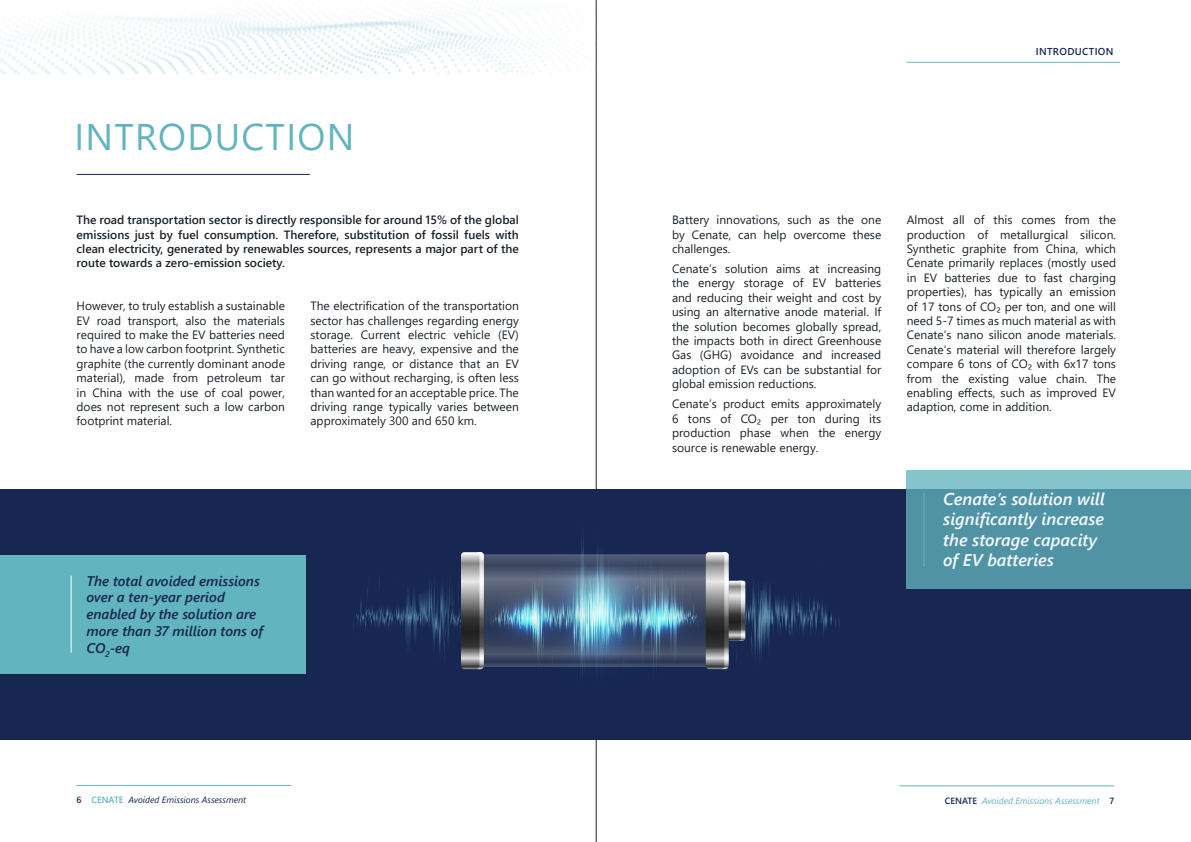
<style>
.page{position:relative;width:1191px;height:842px;background:#fff}
.page>*{position:absolute;margin:0;border:0;box-sizing:border-box;transform-origin:0 0}
.Overskrift_1{font:37px "Segoe UI";letter-spacing:.035em;color:#62b4be}
.t1{font:italic 600 17px/20.4px "Segoe UI";color:#f3fafe}
.t2{font:italic 600 13.9px/16.7px "Segoe UI";color:#172752}
.Tekst{font:12px/14.4px "Segoe UI";color:#1a2229;text-align:justify}
.INTRODUKSJON{font:600 12px/14.4px "Segoe UI";color:#1a2229;text-align:justify}
.t3{font:600 10px "Segoe UI";letter-spacing:.035em;color:#172752}
.t4{font:italic 9px "Segoe UI";color:#172752}
.t5{font:italic 9px "Segoe UI";color:#62b4be}
.s1{font-weight:600;font-style:normal}
.s2{font-weight:600;font-style:normal;color:#62b4be}
.s3{font-weight:600;font-style:normal;color:#172752}
</style>
<div class="page">
<hr style="left:899px;top:786px;width:215px;height:1px;background:#62b4be">
<hr style="left:77px;top:785px;width:214px;height:1px;background:#62b4be">
<hr style="left:596px;top:0;width:1px;height:842px;background:#1a2229">
<hr style="left:906px;top:62px;width:214px;height:1px;background:#62b4be">
<img style="left:0;top:0;width:597px;height:73px">
<div style="left:0;top:489px;width:1191px;height:250px;background:#172752"></div>
<div style="left:0;top:555px;width:305px;height:118px;background:#62b4be"></div>
<svg style="left:906px;top:470px;width:285px;height:118px;background:#589bab"></svg>
<svg style="left:353px;top:552px;width:486px;height:118px"></svg>
<svg style="left:488px;top:539px;width:221px;height:136px"></svg>
<hr style="left:71px;top:576px;width:1px;height:77px;background:#fff">
<hr style="left:923px;top:492px;width:1px;height:75px;background:#62b4be">
<hr style="left:77px;top:174px;width:233px;height:1px;background:#172752">
<p class="Overskrift_1" style="left:74px;top:102px;width:281px">INTRODUCTION</p>
<p class="INTRODUKSJON" style="left:77px;top:212px;width:444px">The road transportation sector is directly responsible for around 15% of the global emissions just by fuel consumption. Therefore, substitution of fossil fuels with clean electricity, generated by renewables sources, represents a major part of the route towards a zero-emission society.</p>
<p class="Tekst" style="left:77px;top:298px;width:210px">However, to truly establish a sustainable EV road transport, also the materials required to make the EV batteries need to have a low carbon footprint. Synthetic graphite (the currently dominant anode material), made from petroleum tar in China with the use of coal power, does not represent such a low carbon footprint material.</p>
<p class="Tekst" style="left:310px;top:298px;width:210px">The electrification of the transportation sector has challenges regarding energy storage. Current electric vehicle (EV) batteries are heavy, expensive and the driving range, or distance that an EV can go without recharging, is often less than wanted for an acceptable price. The driving range typically varies between approximately 300 and 650 km.</p>
<p class="t2" style="left:86px;top:570px;width:178px">The total avoided emissions over a ten-year period enabled by the solution are more than 37 million tons of<br>CO<sub>2</sub>-eq</p>
<p class="t3" style="left:1035px;top:43px;width:79px">INTRODUCTION</p>
<p class="Tekst" style="left:672px;top:212px;width:211px">Battery innovations, such as the one by Cenate, can help overcome these challenges.</p>
<p class="Tekst" style="left:672px;top:261px;width:211px">Cenate’s solution aims at increasing the energy storage of EV batteries and reducing their weight and cost by using an alternative anode material. If the solution becomes globally spread, the impacts both in direct Greenhouse Gas (GHG) avoidance and increased adoption of EVs can be substantial for global emission reductions.</p>
<p class="Tekst" style="left:672px;top:396px;width:211px">Cenate’s product emits approximately 6 tons of CO₂ per ton during its production phase when the energy source is renewable energy.</p>
<p class="Tekst" style="left:906px;top:212px;width:211px">Almost all of this comes from the production of metallurgical silicon.<br>Synthetic graphite from China, which Cenate primarily replaces (mostly used in EV batteries due to fast charging properties), has typically an emission of 17 tons of CO₂ per ton, and one will need 5-7 times as much material as with Cenate’s nano silicon anode materials.<br>Cenate’s material will therefore largely compare 6 tons of CO₂ with 6x17 tons from the existing value chain. The enabling effects, such as improved EV adaption, come in addition.</p>
<p class="t1" style="left:943px;top:486px;width:163px">Cenate’s solution will significantly increase the storage capacity of EV batteries</p>
<p class="t4" style="left:77px;top:792px;width:171px"><span class="s1">6</span> <span class="s2">CENATE</span> Avoided Emissions Assessment</p>
<p class="t5" style="left:945px;top:792px;width:171px"><span class="s3">CENATE</span> Avoided Emissions Assessment <span class="s3">7</span></p>
</div>
